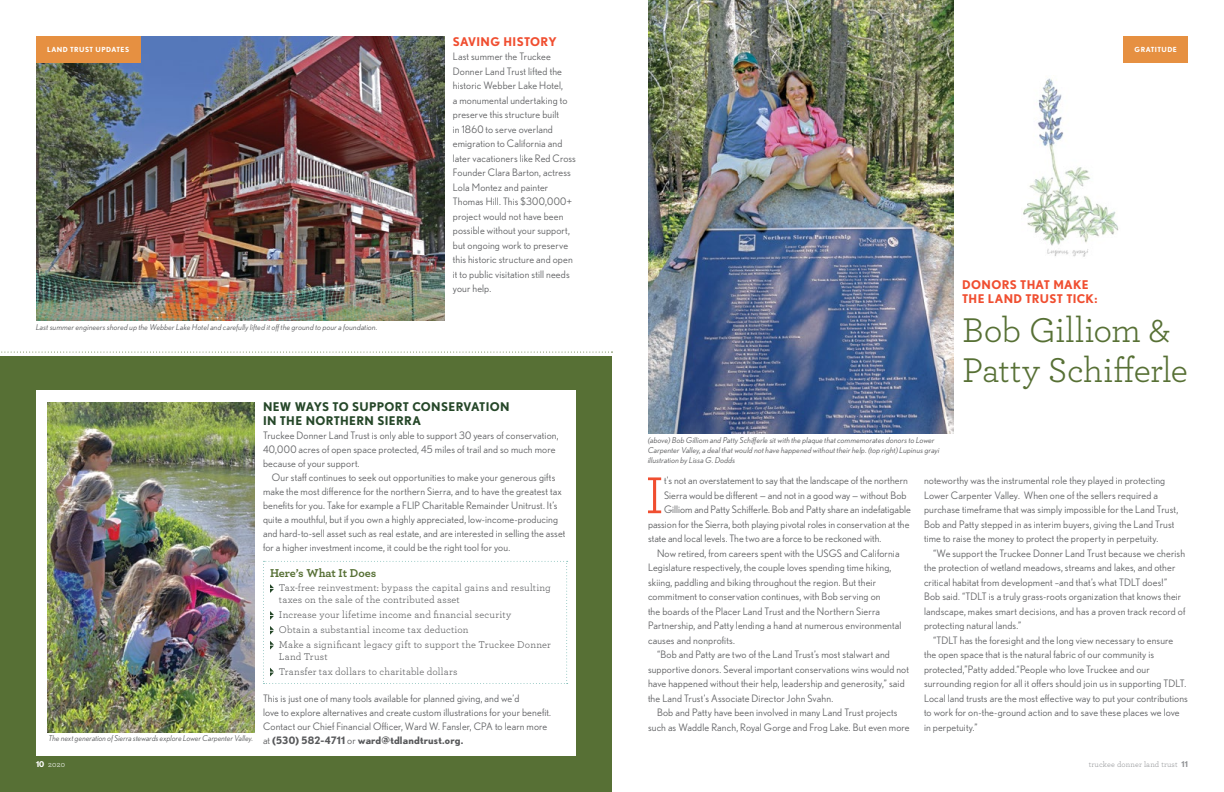
<style>
.page{position:relative;width:1224px;height:792px;background:#fff}
.page>*{position:absolute;margin:0;border:0;box-sizing:border-box;transform-origin:0 0}
.t1{font:54.3px "Archer";color:#f04e30}
.t2{font:36px/40px "Archer";letter-spacing:-.015em;color:#577035}
.t3{font:700 12px/14px "Nobel";letter-spacing:.025em;color:#254728}
.t4{font:700 12px/14px "Nobel";letter-spacing:.025em;color:#f04e30}
.t5{font:700 12px "Archer";color:#577035}
.t6{font:10.2px/14.5px "Nobel";letter-spacing:.01em;color:#636466}
.t7{font:10.2px/14.9px "Archer";letter-spacing:.015em;color:#58595b}
.t8{font:italic 8px/10px "Nobel";letter-spacing:.02em;color:#58595b}
.t9{font:8px "Archer";letter-spacing:.02em;color:#939598}
.t10{font:8px "Archer";color:#fff}
.t11{font:700 7px "Nobel";letter-spacing:.06em;color:#fff}
.s1{font-family:"Nobel";font-weight:700}
.s2{font-weight:700;color:#58595b}
</style>
<div class="page">
<div style="left:0;top:357px;width:612px;height:435px;background:#577035"></div>
<img style="left:36px;top:36px;width:409px;height:284px">
<img style="left:648px;top:0;width:306px;height:433px">
<div style="left:36px;top:36px;width:104px;height:26px;background:#e69041"></div>
<div style="left:36px;top:390px;width:540px;height:366px;background:#fff"></div>
<svg style="left:1px;top:352px;width:612px;height:1px"></svg>
<img style="left:1023px;top:78px;width:96px;height:179px">
<div style="left:1124px;top:36px;width:64px;height:26px;background:#e69041"></div>
<svg style="left:263px;top:561px;width:305px;height:123px"></svg>
<img style="left:48px;top:402px;width:206px;height:330px">
<p class="t11" style="left:47px;top:45px;width:83px">LAND TRUST UPDATES</p>
<p class="t8" style="left:36px;top:322px;width:343px">Last summer engineers shored up the Webber Lake Hotel and carefully lifted it off the ground to pour a foundation.</p>
<p class="t4" style="left:453px;top:34px;width:105px">SAVING HISTORY</p>
<p class="t6" style="left:453px;top:49px;width:125px">Last summer the Truckee<br>Donner Land Trust lifted the historic Webber Lake Hotel,<br>a monumental undertaking to preserve this structure built<br>in 1860 to serve overland emigration to California and later vacationers like Red Cross<br>Founder Clara Barton, actress<br>Lola Montez and painter<br>Thomas Hill. This $300,000+ project would not have been possible without your support, but ongoing work to preserve this historic structure and open it to public visitation still needs your help.</p>
<p class="t3" style="left:263px;top:399px;width:248px">NEW WAYS TO SUPPORT CONSERVATION<br>IN THE NORTHERN SIERRA</p>
<p class="t6" style="left:263px;top:428px;width:297px;line-height:14px">Truckee Donner Land Trust is only able to support 30 years of conservation,<br>40,000 acres of open space protected, 45 miles of trail and so much more because of your support.</p>
<p class="t6" style="left:263px;top:470px;width:304px;line-height:14px;text-indent:9px">Our staff continues to seek out opportunities to make your generous gifts make the most difference for the northern Sierra, and to have the greatest tax benefits for you. Take for example a FLIP Charitable Remainder Unitrust. It’s quite a mouthful, but if you own a highly appreciated, low-income-producing and hard-to-sell asset such as real estate, and are interested in selling the asset for a higher investment income, it could be the right tool for you.</p>
<p class="t8" style="left:49px;top:733px;width:206px">The next generation of Sierra stewards explore Lower Carpenter Valley.</p>
<p class="t10" style="left:36px;top:759px;width:31px"><span class="s1">10</span> 2020</p>
<p class="t5" style="left:270px;top:563px;width:108px">Here’s What It Does</p>
<p class="t7" style="left:279px;top:582px;width:274px;line-height:12px">Tax-free reinvestment: bypass the capital gains and resulting taxes on the sale of the contributed asset</p>
<p class="t7" style="left:279px;top:607px;width:273px">Increase your lifetime income and financial security<br>Obtain a substantial income tax deduction<br>Make a significant legacy gift to support the Truckee Donner</p>
<p class="t7" style="left:279px;top:649px;width:180px">Land Trust<br>Transfer tax dollars to charitable dollars</p>
<p class="t6" style="left:263px;top:691px;width:290px;line-height:14px">This is just one of many tools available for planned giving, and we’d<br>love to explore alternatives and create custom illustrations for your benefit.<br>Contact our Chief Financial Officer, Ward W. Fansler, CPA to learn more at <span class="s2">(530) 582-4711</span> or <span class="s2">ward@tdlandtrust.org.</span></p>
<p class="t11" style="left:1135px;top:45px;width:44px">GRATITUDE</p>
<p class="t4" style="left:962px;top:277px;width:137px">DONORS THAT MAKE<br>THE LAND TRUST TICK:</p>
<p class="t8" style="left:648px;top:435px;width:293px">(above) Bob Gilliom and Patty Schifferle sit with the plaque that commemorates donors to Lower<br>Carpenter Valley, a deal that would not have happened without their help. (top right) Lupinus grayi illustration by Lissa G. Dodds</p>
<h2 class="t2" style="left:962px;top:308px;width:227px">Bob Gilliom &amp;<br>Patty Schifferle</h2>
<h1 class="t1" style="left:645px;top:458px;width:20px">I</h1>
<p class="t6" style="left:664px;top:473px;width:245px">t's not an overstatement to say that the landscape of the northern</p>
<p class="t6" style="left:664px;top:488px;width:244px">Sierra would be different — and not in a good way — without Bob</p>
<p class="t6" style="left:664px;top:502px;width:248px">Gilliom and Patty Schifferle. Bob and Patty share an indefatigable</p>
<p class="t6" style="left:648px;top:517px;width:263px">passion for the Sierra, both playing pivotal roles in conservation at the</p>
<p class="t6" style="left:648px;top:531px;width:235px">state and local levels. The two are a force to be reckoned with.</p>
<p class="t6" style="left:657px;top:546px;width:244px">Now retired, from careers spent with the USGS and California</p>
<p class="t6" style="left:648px;top:560px;width:245px">Legislature respectively, the couple loves spending time hiking,</p>
<p class="t6" style="left:648px;top:575px;width:230px">skiing, paddling and biking throughout the region. But their</p>
<p class="t6" style="left:648px;top:589px;width:234px">commitment to conservation continues, with Bob serving on</p>
<p class="t6" style="left:648px;top:604px;width:233px">the boards of the Placer Land Trust and the Northern Sierra</p>
<p class="t6" style="left:648px;top:618px;width:255px">Partnership, and Patty lending a hand at numerous environmental</p>
<p class="t6" style="left:648px;top:633px;width:88px">causes and nonprofits.</p>
<p class="t6" style="left:657px;top:647px;width:234px">“Bob and Patty are two of the Land Trust’s most stalwart and</p>
<p class="t6" style="left:648px;top:662px;width:263px">supportive donors. Several important conservations wins would not</p>
<p class="t6" style="left:648px;top:676px;width:258px">have happened without their help, leadership and generosity,” said</p>
<p class="t6" style="left:648px;top:691px;width:187px">the Land Trust’s Associate Director John Svahn.</p>
<p class="t6" style="left:657px;top:705px;width:242px">Bob and Patty have been involved in many Land Trust projects</p>
<p class="t6" style="left:648px;top:720px;width:263px">such as Waddle Ranch, Royal Gorge and Frog Lake. But even more</p>
<p class="t6" style="left:924px;top:473px;width:256px">noteworthy was the instrumental role they played in protecting Lower Carpenter Valley. When one of the sellers required a purchase timeframe that was simply impossible for the Land Trust, Bob and Patty stepped in as interim buyers, giving the Land Trust time to raise the money to protect the property in perpetuity.</p>
<p class="t6" style="left:924px;top:546px;width:263px;text-indent:9px">“We support the Truckee Donner Land Trust because we cherish the protection of wetland meadows, streams and lakes, and other critical habitat from development –and that’s what TDLT does!” Bob said. “TDLT is a truly grass-roots organization that knows their landscape, makes smart decisions, and has a proven track record of protecting natural lands.”</p>
<p class="t6" style="left:924px;top:633px;width:266px;text-indent:9px">“TDLT has the foresight and the long view necessary to ensure the open space that is the natural fabric of our community is protected,”Patty added.“People who love Truckee and our surrounding region for all it offers should join us in supporting TDLT.<br>Local land trusts are the most effective way to put your contributions to work for on-the-ground action and to save these places we love in perpetuity.”</p>
<p class="t9" style="left:1089px;top:759px;width:101px">truckee donner land trust <span class="s1">11</span></p>
</div>
